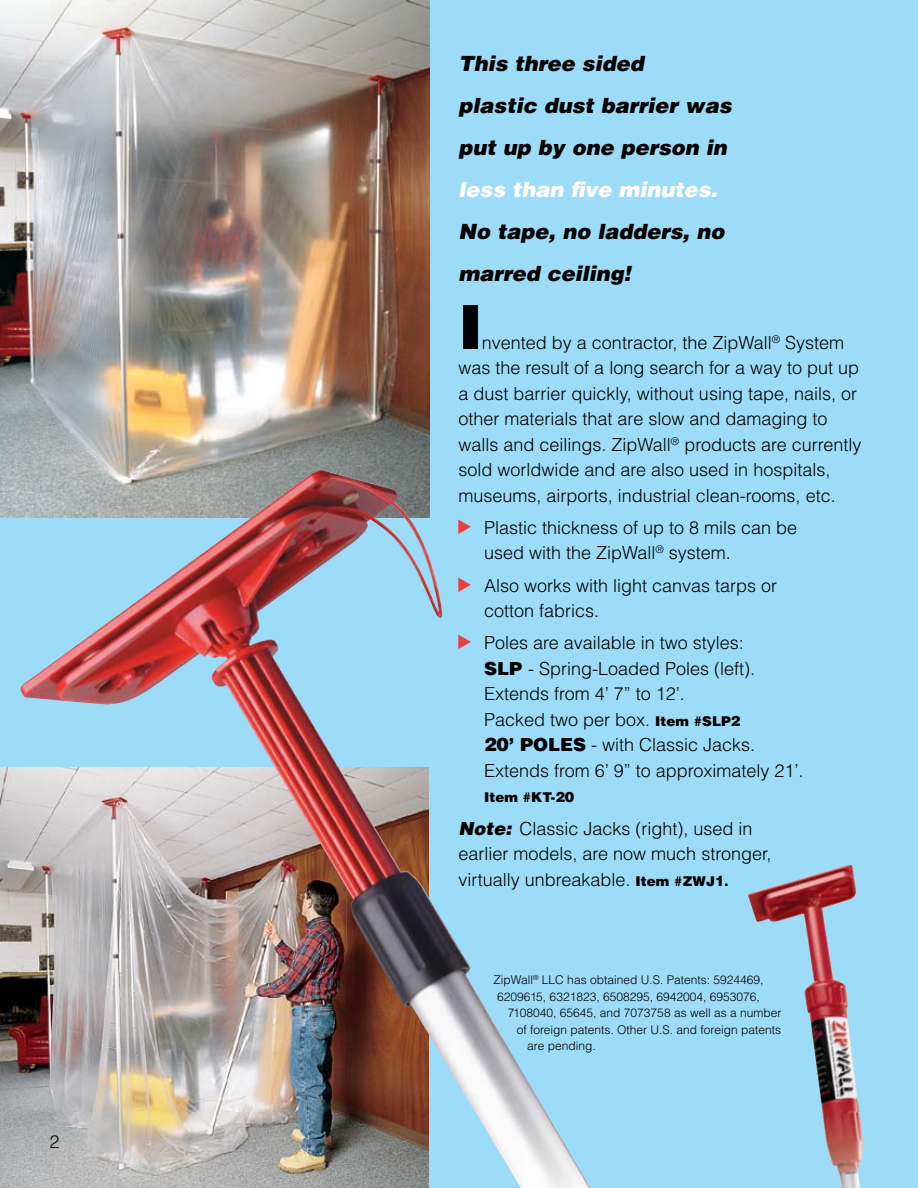
<style>
.page{position:relative;width:918px;height:1188px;background:#9ddcf9}
.page>*{position:absolute;margin:0;border:0;box-sizing:border-box;transform-origin:0 0}
.t1{font:900 60px "Helvetica";color:#000}
.t2{font:italic 900 21px/42px "Helvetica";color:#000}
.t3{font:italic 900 21px "Helvetica";color:#fff}
.t4{font:300 18px/25.5px "Helvetica";color:#000}
.t5{font:900 13.5px "Helvetica";color:#000}
.t6{font:300 12px "Helvetica";color:#000}
.s1{font-family:"Arrows";font-weight:400;color:#ef3e42}
.s2{font-weight:900}
.s3{font-weight:900;font-size:13.5px}
.s4{font-weight:900;font-size:14.25px}
.s5{font-weight:900;font-size:18.75px}
.s6{font-size:14.25px}
.s7{font-weight:900;font-style:italic}
.s8{font-weight:900;font-size:12px}
</style>
<div class="page">
<img style="left:748px;top:866px;width:115px;height:322px">
<img style="left:0;top:0;width:429px;height:518px">
<img style="left:0;top:768px;width:20px;height:420px">
<img style="left:20px;top:469px;width:571px;height:719px">
<p class="t4" style="left:50px;top:1129px;width:12px">2</p>
<p class="t2" style="left:459px;top:42px;width:274px">This three sided<br>plastic dust barrier was put up by one person in</p>
<p class="t3" style="left:459px;top:176px;width:260px">less than five minutes.</p>
<p class="t2" style="left:459px;top:210px;width:268px">No tape, no ladders, no marred ceiling!</p>
<h1 class="t1" style="left:459px;top:288px;width:25px">I</h1>
<p class="t4" style="left:459px;top:329px;width:404px;text-indent:23px">nvented by a contractor, the ZipWall<sup>®</sup> System was the result of a long search for a way to put up a dust barrier quickly, without using tape, nails, or other materials that are slow and damaging to walls and ceilings. ZipWall<sup>®</sup> products are currently sold worldwide and are also used in hospitals, museums, airports, industrial clean-rooms, etc.</p>
<p class="t4" style="left:484px;top:514px;width:315px;text-indent:-25px"><span class="s1">A</span> Plastic thickness of up to 8 mils can be used with the ZipWall<sup>®</sup> system.</p>
<p class="t4" style="left:484px;top:572px;width:295px;text-indent:-25px"><span class="s1">A</span> Also works with light canvas tarps or cotton fabrics.</p>
<p class="t4" style="left:484px;top:630px;width:321px;text-indent:-25px"><span class="s1">A</span> Poles are available in two styles:<br><span class="s2">SLP</span> - Spring-Loaded Poles (left).<br>Extends from 4’ 7” to 12’.<br>Packed two per box. <span class="s3">Item #SLP</span><span class="s4">2<br></span><span class="s5">20</span><span class="s2">’ POLES</span> - with Classic Jacks.<br>Extends from 6’ 9” to approximately 21’.</p>
<p class="t5" style="left:484px;top:789px;width:92px">Item #KT-<span class="s6">20</span></p>
<p class="t4" style="left:459px;top:815px;width:314px"><span class="s7">Note:</span> Classic Jacks (right), used in earlier models, are now much stronger, virtually unbreakable. <span class="s3">Item #ZWJ</span><span class="s4">1</span><span class="s8">.</span></p>
<p class="t6" style="left:494px;top:973px;width:271px">ZipWall<sup>®</sup> LLC has obtained U.S. Patents: 5924469,</p>
<p class="t6" style="left:497px;top:989px;width:264px">6209615, 6321823, 6508295, 6942004, 6953076,</p>
<p class="t6" style="left:508px;top:1006px;width:275px">7108040, 65645, and 7073758 as well as a number</p>
<p class="t6" style="left:517px;top:1022px;width:266px">of foreign patents. Other U.S. and foreign patents</p>
<p class="t6" style="left:527px;top:1039px;width:70px">are pending.</p>
</div>
